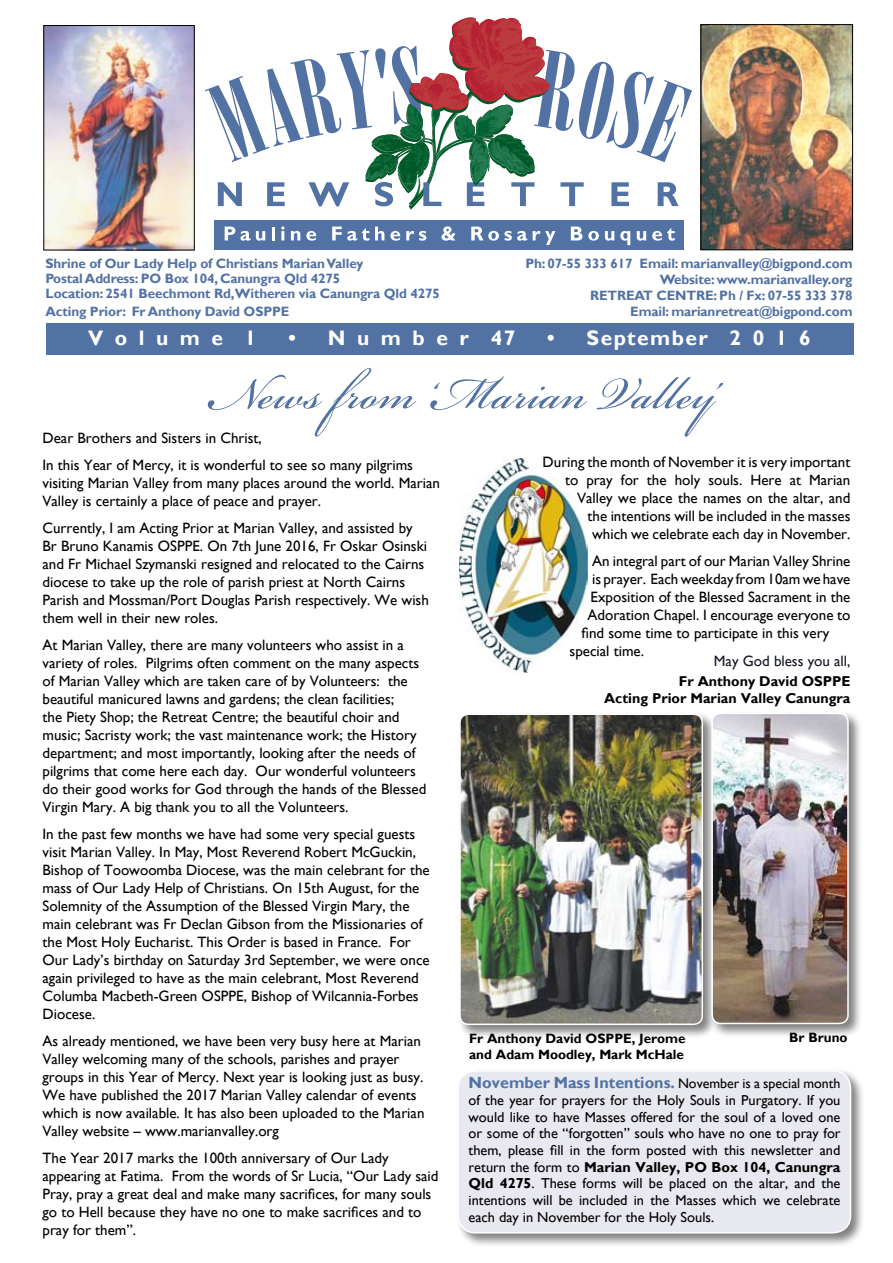
<style>
.page{position:relative;width:893px;height:1263px;background:#fff}
.page>*{position:absolute;margin:0;border:0;box-sizing:border-box;transform-origin:0 0}
.t1{font:70.5px "Bickham Script Pro";letter-spacing:.005em;color:#5372a4}
.t2{font:700 21px "Gill Sans";letter-spacing:.065em;color:#fff}
.t3{font:700 16.2px "Gill Sans";color:#5372a4}
.t4{font:15px/18px "Gill Sans";color:#000}
.t5{font:15px "Gill Sans";color:#141823}
.t6{font:14.4px/16.6px "Gill Sans";color:#000;text-align:justify}
.t7{font:700 14.25px/17.1px "Gill Sans";color:#000;text-align:right}
.t8{font:700 13.5px/16.2px "Gill Sans";letter-spacing:-.01em;color:#5372a4}
.t9{font:700 13.5px "Gill Sans";color:#000}
.s1{font-weight:400;font-size:13.95px;color:#000}
.s2{font-weight:700}
</style>
<div class="page">
<div style="left:46px;top:323px;width:807px;height:32px;background:#5372a4"></div>
<img style="left:46px;top:27px;width:147px;height:221px">
<div style="left:44px;top:25px;width:151px;height:225px;border:1px solid #000"></div>
<img style="left:703px;top:26px;width:148px;height:222px">
<div style="left:701px;top:24px;width:152px;height:226px;border:1px solid #000"></div>
<div style="left:214px;top:220px;width:470px;height:29px;background:#5372a4"></div>
<svg style="left:225px;top:227px;width:40px;height:14px"></svg>
<svg style="left:272px;top:227px;width:3px;height:13px"></svg>
<svg style="left:281px;top:226px;width:3px;height:14px"></svg>
<svg style="left:291px;top:231px;width:9px;height:9px"></svg>
<svg style="left:306px;top:231px;width:10px;height:10px"></svg>
<svg style="left:332px;top:227px;width:37px;height:14px"></svg>
<svg style="left:375px;top:227px;width:9px;height:13px"></svg>
<svg style="left:390px;top:231px;width:10px;height:10px"></svg>
<svg style="left:406px;top:231px;width:20px;height:10px"></svg>
<svg style="left:441px;top:226px;width:14px;height:15px"></svg>
<svg style="left:471px;top:227px;width:56px;height:14px"></svg>
<svg style="left:533px;top:231px;width:22px;height:14px"></svg>
<svg style="left:571px;top:227px;width:11px;height:13px"></svg>
<svg style="left:588px;top:231px;width:11px;height:10px"></svg>
<svg style="left:605px;top:231px;width:9px;height:10px"></svg>
<svg style="left:620px;top:231px;width:10px;height:14px"></svg>
<svg style="left:637px;top:231px;width:9px;height:10px"></svg>
<svg style="left:652px;top:228px;width:23px;height:13px"></svg>
<svg style="left:205px;top:17px;width:487px;height:193px"></svg>
<img style="left:459px;top:458px;width:129px;height:215px">
<div style="left:457px;top:711px;width:266px;height:335px;background:#000;opacity:.5"></div>
<img style="left:460px;top:714px;width:242px;height:310px">
<div style="left:459px;top:713px;width:244px;height:312px;border:2px solid #fff;border-radius:9px"></div>
<div style="left:709px;top:710px;width:160px;height:335px;background:#000;opacity:.5"></div>
<img style="left:712px;top:713px;width:136px;height:310px">
<div style="left:711px;top:712px;width:138px;height:312px;border:2px solid #fff;border-radius:9px"></div>
<div style="left:455px;top:1068px;width:422px;height:186px;background:#000;opacity:.5"></div>
<div style="left:458px;top:1071px;width:393px;height:162px;background:#e8e9f0;border-radius:18px"></div>
<div style="left:457px;top:1070px;width:394px;height:163px;border:1px solid #fff;border-radius:18px"></div>
<p class="t8" style="left:46px;top:256px;width:396px;line-height:15px">Shrine of Our Lady Help of Christians Marian Valley<br>Postal Address: PO Box 104, Canungra Qld 4275<br>Location: 2541 Beechmont Rd,Witheren via Canungra Qld 4275</p>
<p class="t8" style="left:46px;top:304px;width:245px">Acting Prior: Fr Anthony David OSPPE</p>
<p class="t8" style="left:525px;top:256px;width:329px;text-align:right">Ph: 07-55 333 617 Email: marianvalley@bigpond.com Website: www.marianvalley.org<br>RETREAT CENTRE: Ph / Fx: 07-55 333 378<br>Email: marianretreat@bigpond.com</p>
<h2 class="t2" style="left:88px;top:325px;width:170px">V o l u m e 1</h2>
<h2 class="t2" style="left:288px;top:325px;width:228px">• N u m b e r 47</h2>
<h2 class="t2" style="left:547px;top:325px;width:265px">• September 2 0 1 6</h2>
<h1 class="t1" style="left:214px;top:342px;width:505px">News from ‘Marian Valley’</h1>
<p class="t4" style="left:43px;top:425px;width:372px;line-height:27px">Dear Brothers and Sisters in Christ,<br>In this Year of Mercy, it is wonderful to see so many pilgrims</p>
<p class="t4" style="left:43px;top:474px;width:399px">visiting Marian Valley from many places around the world. Marian<br>Valley is certainly a place of peace and prayer.</p>
<p class="t4" style="left:43px;top:519px;width:388px">Currently, I am Acting Prior at Marian Valley, and assisted by Br Bruno Kanamis OSPPE. On 7th June 2016, Fr Oskar Osinski and Fr Michael Szymanski resigned and relocated to the Cairns diocese to take up the role of parish priest at North Cairns Parish and Mossman/Port Douglas Parish respectively. We wish them well in their new roles.</p>
<p class="t4" style="left:43px;top:636px;width:385px">At Marian Valley, there are many volunteers who assist in a variety of roles. Pilgrims often comment on the many aspects of Marian Valley which are taken care of by Volunteers: the beautiful manicured lawns and gardens; the clean facilities;<br>the Piety Shop; the Retreat Centre; the beautiful choir and music; Sacristy work; the vast maintenance work; the History department; and most importantly, looking after the needs of pilgrims that come here each day. Our wonderful volunteers do their good works for God through the hands of the Blessed Virgin Mary. A big thank you to all the Volunteers.</p>
<p class="t4" style="left:43px;top:825px;width:389px">In the past few months we have had some very special guests visit Marian Valley. In May, Most Reverend Robert McGuckin, Bishop of Toowoomba Diocese, was the main celebrant for the mass of Our Lady Help of Christians. On 15th August, for the Solemnity of the Assumption of the Blessed Virgin Mary, the main celebrant was Fr Declan Gibson from the Missionaries of the Most Holy Eucharist. This Order is based in France. For Our Lady’s birthday on Saturday 3rd September, we were once again privileged to have as the main celebrant, Most Reverend Columba Macbeth-Green OSPPE, Bishop of Wilcannia-Forbes Diocese.</p>
<p class="t4" style="left:43px;top:1032px;width:383px">As already mentioned, we have been very busy here at Marian Valley welcoming many of the schools, parishes and prayer groups in this Year of Mercy. Next year is looking just as busy.<br>We have published the 2017 Marian Valley calendar of events which is now available. It has also been uploaded to the Marian Valley website – www.marianvalley.org</p>
<p class="t4" style="left:43px;top:1149px;width:397px">The Year 2017 marks the 100th anniversary of Our Lady appearing at Fatima. From the words of Sr Lucia, “Our Lady said Pray, pray a great deal and make many sacrifices, for many souls go to Hell because they have no one to make sacrifices and to pray for them”.</p>
<p class="t4" style="left:543px;top:453px;width:309px;text-align:right">During the month of November it is very important to pray for the holy souls. Here at Marian Valley we place the names on the altar, and<br>the intentions will be included in the masses<br>which we celebrate each day in November.</p>
<p class="t4" style="left:592px;top:552px;width:260px">An integral part of our Marian Valley Shrine</p>
<p class="t4" style="left:592px;top:570px;width:260px">is prayer. Each weekday from 10am we have</p>
<p class="t4" style="left:591px;top:588px;width:261px">Exposition of the Blessed Sacrament in the</p>
<p class="t4" style="left:588px;top:606px;width:264px">Adoration Chapel. I encourage everyone to</p>
<p class="t4" style="left:582px;top:624px;width:249px">find some time to participate in this very</p>
<p class="t4" style="left:570px;top:642px;width:76px">special time.</p>
<p class="t5" style="left:714px;top:652px;width:138px">May God bless you all,</p>
<p class="t7" style="left:604px;top:673px;width:248px">Fr Anthony David OSPPE<br>Acting Prior Marian Valley Canungra</p>
<p class="t9" style="left:469px;top:1030px;width:218px">Fr Anthony David OSPPE, Jerome</p>
<p class="t9" style="left:789px;top:1029px;width:60px">Br Bruno</p>
<p class="t9" style="left:469px;top:1046px;width:216px">and Adam Moodley, Mark McHale</p>
<p class="t3" style="left:469px;top:1073px;width:373px">November Mass Intentions. <span class="s1">November is a special month</span></p>
<p class="t6" style="left:469px;top:1092px;width:374px">of the year for prayers for the Holy Souls in Purgatory. If you would like to have Masses offered for the soul of a loved one or some of the “forgotten” souls who have no one to pray for them, please fill in the form posted with this newsletter and return the form to <span class="s2">Marian Valley, PO Box 104, Canungra Qld 4275</span>. These forms will be placed on the altar, and the intentions will be included in the Masses which we celebrate each day in November for the Holy Souls.</p>
</div>
